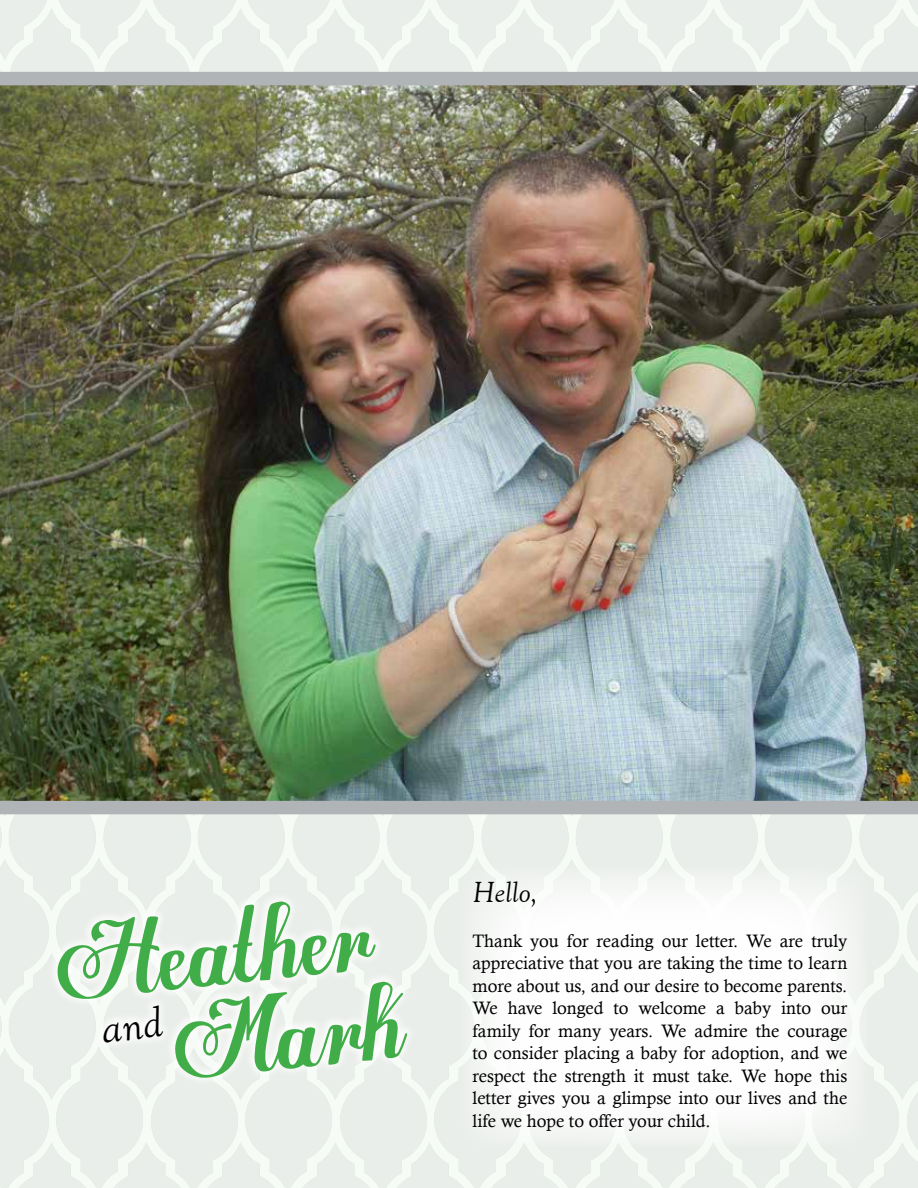
<style>
.page{position:relative;width:918px;height:1188px;background:#fff}
.page>*{position:absolute;margin:0;border:0;box-sizing:border-box;transform-origin:0 0}
.t1{font:90px "Egregio Script demo";color:#41ad49}
.t2{font:italic 30px "Goudy Old Style T";color:#000}
.t3{font:18px/22.5px "Calisto";color:#000;text-align:justify}
</style>
<div class="page">
<div style="left:0;top:0;width:918px;height:1188px;background:linear-gradient(to right,#ecf0ec,#ecf0ec)"></div>
<div style="left:460px;top:865px;width:410px;height:283px;background:#fff"></div>
<img style="left:0;top:72px;width:918px;height:742px">
<svg style="left:42px;top:879px;width:378px;height:224px;fill:#eff2ef"></svg>
<svg style="left:102px;top:1005px;width:61px;height:38px"></svg>
<h1 class="t1" style="left:52px;top:920px;width:318px;rotate:-6deg">Heather</h1>
<h1 class="t1" style="left:170px;top:998px;width:231px;rotate:-6deg">Mark</h1>
<h2 class="t2" style="left:472px;top:875px;width:67px">Hello,</h2>
<p class="t3" style="left:472px;top:929px;width:376px">Thank you for reading our letter. We are truly appreciative that you are taking the time to learn more about us, and our desire to become parents.<br>We have longed to welcome a baby into our family for many years. We admire the courage to consider placing a baby for adoption, and we respect the strength it must take. We hope this letter gives you a glimpse into our lives and the life we hope to offer your child.</p>
</div>
